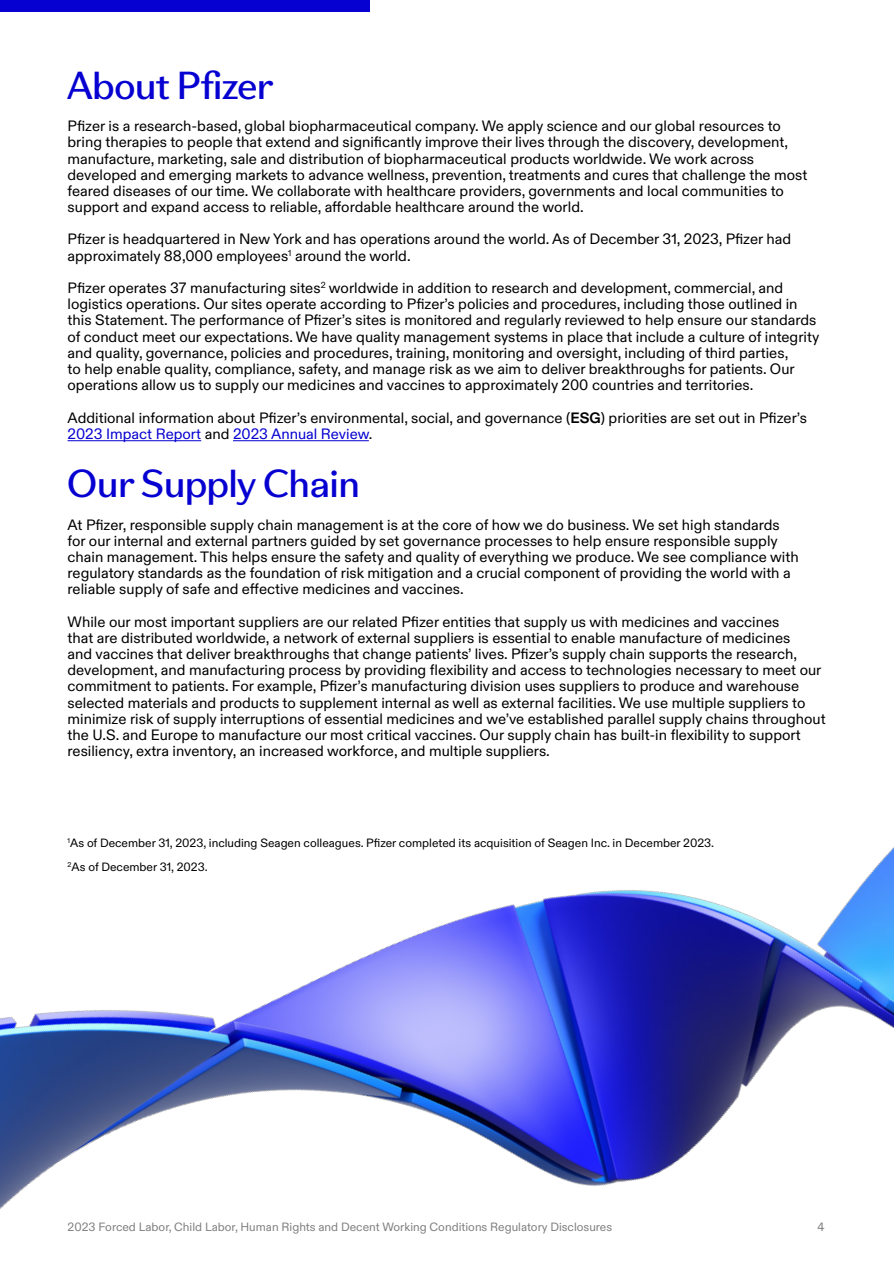
<style>
.page{position:relative;width:894px;height:1263px;background:#fff}
.page>*{position:absolute;margin:0;border:0;box-sizing:border-box;transform-origin:0 0}
.t1{font:39px "Pfizer Tomorrow";color:#0600d1}
.t2{font:15px/16.2px "Pfizer Diatype";color:#000}
.t3{font:12px/23.7px "Pfizer Diatype";color:#000}
.t4{font:12px "Pfizer Diatype";color:#808080}
.s1{font-weight:700}
.s2{color:#0600d1}
</style>
<div class="page">
<hr style="left:68px;top:440px;width:133px;height:1px;background:#0600d1">
<hr style="left:233px;top:440px;width:136px;height:1px;background:#0600d1">
<img style="left:0;top:848px;width:893px;height:361px">
<div style="left:0;top:0;width:369px;height:12px;background:#0600d1"></div>
<h1 class="t1" style="left:68px;top:60px;width:207px">About Pfizer</h1>
<p class="t2" style="left:68px;top:118px;width:741px">Pfizer is a research-based, global biopharmaceutical company. We apply science and our global resources to bring therapies to people that extend and significantly improve their lives through the discovery, development, manufacture, marketing, sale and distribution of biopharmaceutical products worldwide. We work across developed and emerging markets to advance wellness, prevention, treatments and cures that challenge the most feared diseases of our time. We collaborate with healthcare providers, governments and local communities to support and expand access to reliable, affordable healthcare around the world.</p>
<p class="t2" style="left:68px;top:231px;width:725px">Pfizer is headquartered in New York and has operations around the world. As of December 31, 2023, Pfizer had approximately 88,000 employees<sup>1</sup> around the world.</p>
<p class="t2" style="left:67px;top:280px;width:753px">Pfizer operates 37 manufacturing sites<sup>2</sup> worldwide in addition to research and development, commercial, and logistics operations. Our sites operate according to Pfizer’s policies and procedures, including those outlined in this Statement. The performance of Pfizer’s sites is monitored and regularly reviewed to help ensure our standards of conduct meet our expectations. We have quality management systems in place that include a culture of integrity and quality, governance, policies and procedures, training, monitoring and oversight, including of third parties,<br>to help enable quality, compliance, safety, and manage risk as we aim to deliver breakthroughs for patients. Our operations allow us to supply our medicines and vaccines to approximately 200 countries and territories.</p>
<p class="t2" style="left:68px;top:410px;width:740px">Additional information about Pfizer’s environmental, social, and governance (<span class="s1">ESG</span>) priorities are set out in Pfizer’s<br><span class="s2">2023 Impact Report</span> and <span class="s2">2023 Annual Review</span>.</p>
<h1 class="t1" style="left:68px;top:459px;width:294px">Our Supply Chain</h1>
<p class="t2" style="left:68px;top:516px;width:732px">At Pfizer, responsible supply chain management is at the core of how we do business. We set high standards for our internal and external partners guided by set governance processes to help ensure responsible supply chain management. This helps ensure the safety and quality of everything we produce. We see compliance with regulatory standards as the foundation of risk mitigation and a crucial component of providing the world with a reliable supply of safe and effective medicines and vaccines.</p>
<p class="t2" style="left:68px;top:614px;width:759px">While our most important suppliers are our related Pfizer entities that supply us with medicines and vaccines<br>that are distributed worldwide, a network of external suppliers is essential to enable manufacture of medicines<br>and vaccines that deliver breakthroughs that change patients’ lives. Pfizer’s supply chain supports the research, development, and manufacturing process by providing flexibility and access to technologies necessary to meet our commitment to patients. For example, Pfizer’s manufacturing division uses suppliers to produce and warehouse selected materials and products to supplement internal as well as external facilities. We use multiple suppliers to minimize risk of supply interruptions of essential medicines and we’ve established parallel supply chains throughout the U.S. and Europe to manufacture our most critical vaccines. Our supply chain has built-in flexibility to support resiliency, extra inventory, an increased workforce, and multiple suppliers.</p>
<p class="t3" style="left:68px;top:831px;width:648px"><sup>1</sup>As of December 31, 2023, including Seagen colleagues. Pfizer completed its acquisition of Seagen Inc. in December 2023.<br><sup>2</sup>As of December 31, 2023.</p>
<p class="t4" style="left:68px;top:1219px;width:546px">2023 Forced Labor, Child Labor, Human Rights and Decent Working Conditions Regulatory Disclosures</p>
<p class="t4" style="left:817px;top:1219px;width:9px">4</p>
</div>
